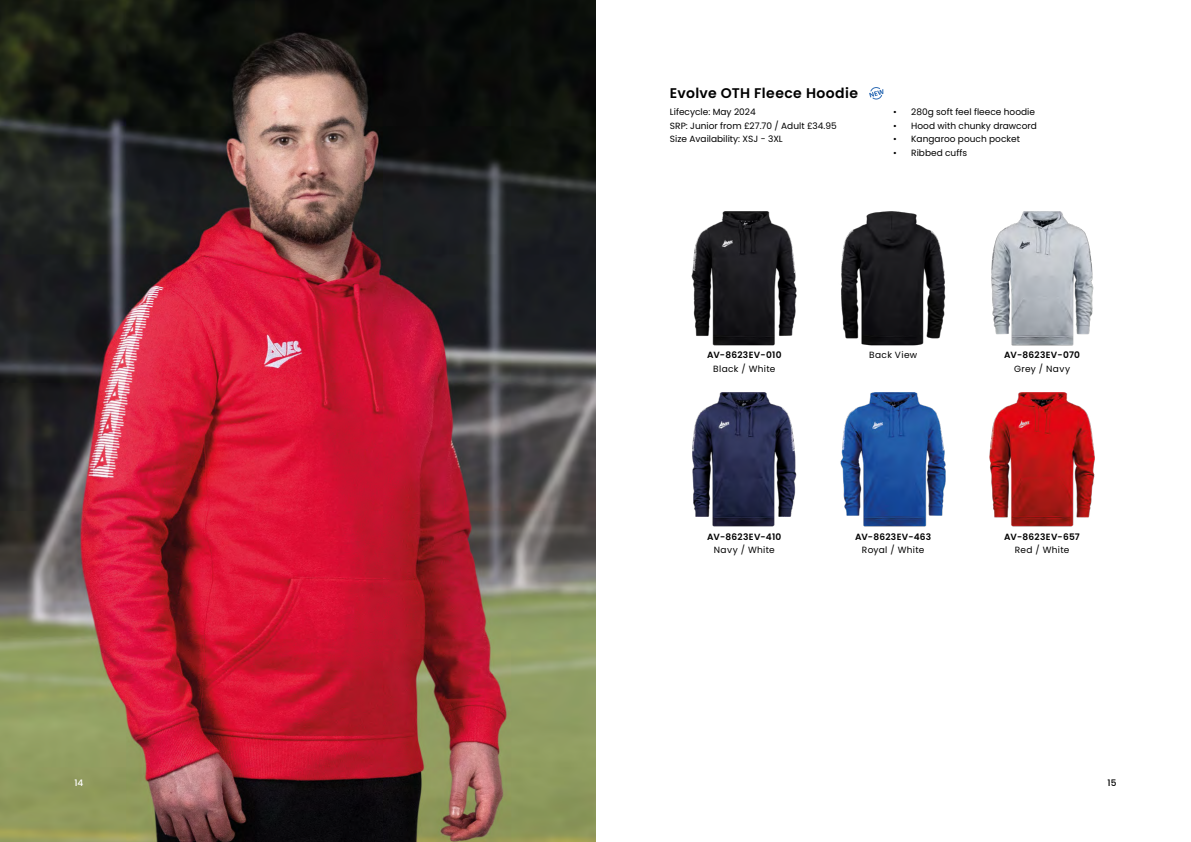
<style>
.page{position:relative;width:1191px;height:842px;background:#fff}
.page>*{position:absolute;margin:0;border:0;box-sizing:border-box;transform-origin:0 0}
.t1{font:600 14px "Poppins";letter-spacing:.025em;color:#000}
.t2{font:9px/13.5px "Poppins";color:#000}
.t3{font:600 9px "Poppins";letter-spacing:.03em;color:#000}
.t4{font:9px "Poppins";letter-spacing:.035em;color:#000}
.t5{font:9px "Poppins";letter-spacing:.03em;color:#000}
.t6{font:9px "Poppins";letter-spacing:.045em;color:#000}
.t7{font:9px "Poppins";letter-spacing:.04em;color:#000}
.t8{font:500 9px "Poppins";color:#fff}
.t9{font:500 9px "Poppins";color:#000}
</style>
<div class="page">
<img style="left:691px;top:211px;width:403px;height:135px">
<img style="left:692px;top:392px;width:403px;height:135px">
<img style="left:0;top:0;width:595px;height:842px">
<svg style="left:869px;top:87px;width:14px;height:13px"></svg>
<h1 class="t1" style="left:670px;top:85px;width:190px">Evolve OTH Fleece Hoodie</h1>
<p class="t2" style="left:670px;top:106px;width:168px">Lifecycle: May 2024<br>SRP: Junior from £27.70 / Adult £34.95<br>Size Availability: XSJ - 3XL</p>
<p class="t2" style="left:893px;top:106px;width:143px">• 280g soft feel fleece hoodie</p>
<p class="t2" style="left:893px;top:119px;width:145px">• Hood with chunky drawcord</p>
<p class="t2" style="left:893px;top:133px;width:128px">• Kangaroo pouch pocket</p>
<p class="t2" style="left:893px;top:146px;width:75px">• Ribbed cuffs</p>
<p class="t3" style="left:707px;top:350px;width:76px">AV-8623EV-010</p>
<p class="t4" style="left:713px;top:363px;width:64px">Black / White</p>
<p class="t3" style="left:707px;top:532px;width:76px">AV-8623EV-410</p>
<p class="t4" style="left:714px;top:545px;width:62px">Navy / White</p>
<p class="t7" style="left:869px;top:350px;width:50px">Back View</p>
<p class="t3" style="left:855px;top:532px;width:78px">AV-8623EV-463</p>
<p class="t5" style="left:862px;top:545px;width:64px">Royal / White</p>
<p class="t3" style="left:1004px;top:350px;width:77px">AV-8623EV-070</p>
<p class="t6" style="left:1014px;top:363px;width:58px">Grey / Navy</p>
<p class="t3" style="left:1004px;top:532px;width:77px">AV-8623EV-657</p>
<p class="t4" style="left:1014px;top:545px;width:56px">Red / White</p>
<p class="t8" style="left:74px;top:778px;width:10px">14</p>
<p class="t9" style="left:1107px;top:778px;width:10px">15</p>
</div>
